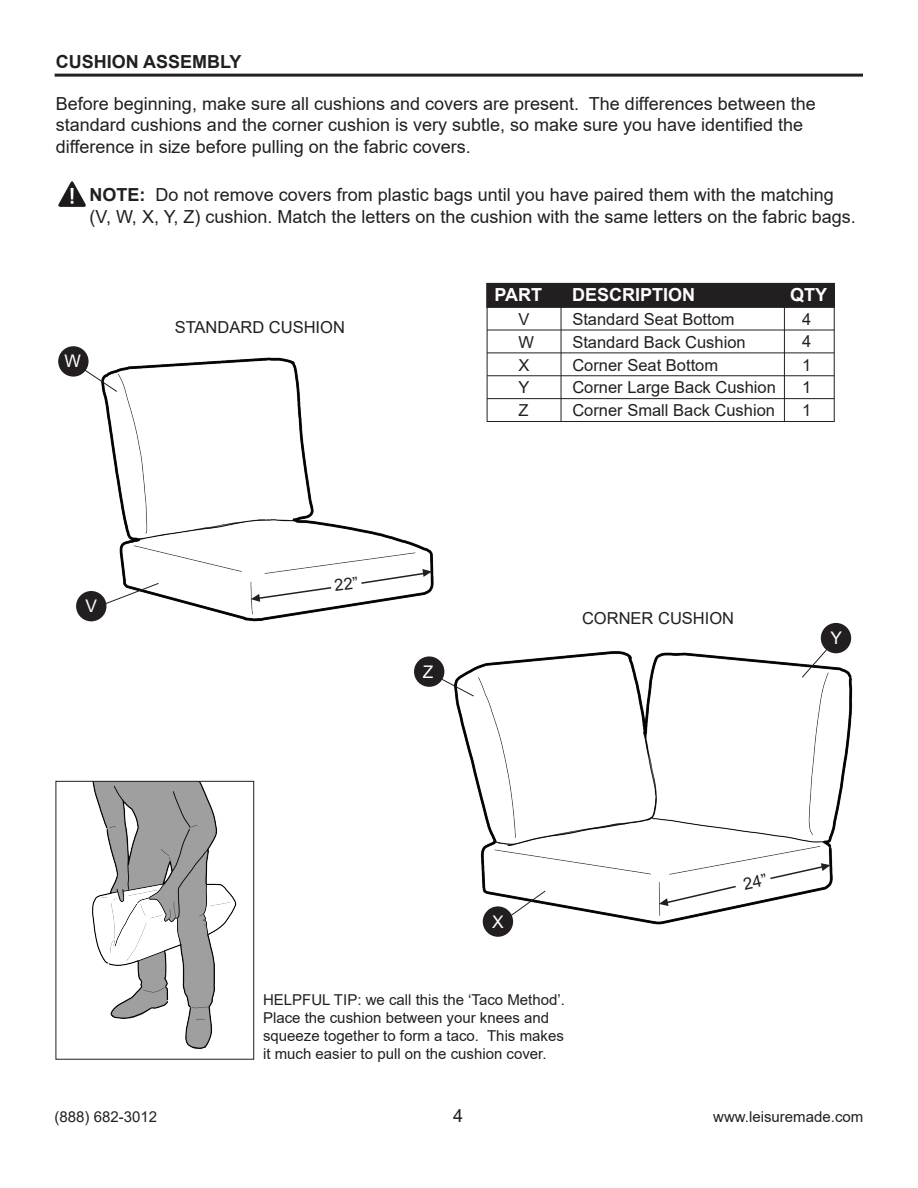
<style>
.page{position:relative;width:918px;height:1188px;background:#fff}
.page>*{position:absolute;margin:0;border:0;box-sizing:border-box;transform-origin:0 0}
.t1{font:18px/21.6px "Arial";color:#231f20}
.t2{font:700 18px "Arial";color:#fff}
.t3{font:700 18px "Arial";color:#231f20}
.t4{font:17.4px "Arial";color:#fff}
.t5{font:16.5px "Arial";color:#231f20}
.t6{font:15px/18px "Arial";color:#231f20}
.s1{font-weight:700}
</style>
<div class="page">
<hr style="left:55px;top:74px;width:808px;height:3px;background:#231f20">
<img style="left:92px;top:781px;width:163px;height:278px">
<img style="left:58px;top:181px;width:28px;height:26px">
<div style="left:56px;top:781px;width:198px;height:279px;border:1px solid #231f20"></div>
<img style="left:440px;top:633px;width:413px;height:304px">
<img style="left:82px;top:349px;width:371px;height:286px">
<div style="left:58px;top:346px;width:31px;height:31px;background:#231f20;border-radius:50%"></div>
<div style="left:76px;top:591px;width:30px;height:30px;background:#231f20;border-radius:50%"></div>
<div style="left:483px;top:906px;width:30px;height:31px;background:#231f20;border-radius:50%"></div>
<div style="left:821px;top:623px;width:30px;height:30px;background:#231f20;border-radius:50%"></div>
<div style="left:414px;top:656px;width:30px;height:31px;background:#231f20;border-radius:50%"></div>
<svg style="left:80px;top:366px;width:38px;height:27px"></svg>
<svg style="left:98px;top:582px;width:62px;height:25px"></svg>
<svg style="left:438px;top:677px;width:37px;height:20px"></svg>
<svg style="left:801px;top:649px;width:27px;height:29px"></svg>
<svg style="left:508px;top:890px;width:38px;height:28px"></svg>
<svg style="left:659px;top:885px;width:78px;height:21px"></svg>
<div style="left:487px;top:283px;width:348px;height:139px;border:1px solid #231f20"></div>
<div style="left:486px;top:283px;width:349px;height:25px;background:#231f20;border:2px solid #231f20"></div>
<hr style="left:561px;top:284px;width:1px;height:137px;background:#231f20">
<hr style="left:784px;top:284px;width:1px;height:137px;background:#231f20">
<hr style="left:487px;top:330px;width:347px;height:1px;background:#231f20">
<hr style="left:487px;top:353px;width:347px;height:1px;background:#231f20">
<hr style="left:487px;top:375px;width:347px;height:1px;background:#231f20">
<hr style="left:487px;top:398px;width:347px;height:1px;background:#231f20">
<svg style="left:743px;top:863px;width:87px;height:27px"></svg>
<svg style="left:251px;top:569px;width:181px;height:33px"></svg>
<p class="t3" style="left:56px;top:49px;width:187px">CUSHION ASSEMBLY</p>
<p class="t1" style="left:56px;top:93px;width:761px">Before beginning, make sure all cushions and covers are present. The differences between the standard cushions and the corner cushion is very subtle, so make sure you have identified the difference in size before pulling on the fabric covers.</p>
<p class="t1" style="left:90px;top:184px;width:768px"><span class="s1">NOTE:</span> Do not remove covers from plastic bags until you have paired them with the matching (V, W, X, Y, Z) cushion. Match the letters on the cushion with the same letters on the fabric bags.</p>
<p class="t4" style="left:64px;top:349px;width:18px">W</p>
<p class="t5" style="left:175px;top:316px;width:172px">STANDARD CUSHION</p>
<p class="t2" style="left:494px;top:282px;width:49px">PART</p>
<p class="t2" style="left:572px;top:282px;width:125px">DESCRIPTION</p>
<p class="t2" style="left:790px;top:282px;width:39px">QTY</p>
<p class="t5" style="left:518px;top:308px;width:13px">V</p>
<p class="t5" style="left:572px;top:308px;width:164px">Standard Seat Bottom</p>
<p class="t5" style="left:802px;top:308px;width:11px">4</p>
<p class="t5" style="left:518px;top:331px;width:17px">W</p>
<p class="t5" style="left:572px;top:331px;width:175px">Standard Back Cushion</p>
<p class="t5" style="left:518px;top:354px;width:13px">X</p>
<p class="t5" style="left:572px;top:354px;width:147px">Corner Seat Bottom</p>
<p class="t5" style="left:802px;top:354px;width:11px">1</p>
<p class="t5" style="left:518px;top:376px;width:13px">Y</p>
<p class="t5" style="left:572px;top:376px;width:205px">Corner Large Back Cushion</p>
<p class="t5" style="left:802px;top:376px;width:11px">1</p>
<p class="t5" style="left:518px;top:399px;width:12px">Z</p>
<p class="t5" style="left:572px;top:399px;width:204px">Corner Small Back Cushion</p>
<p class="t5" style="left:802px;top:399px;width:11px">1</p>
<p class="t5" style="left:802px;top:330px;width:11px">4</p>
<p class="t4" style="left:86px;top:594px;width:13px">V</p>
<p class="t4" style="left:423px;top:659px;width:12px">Z</p>
<p class="t5" style="left:582px;top:607px;width:154px">CORNER CUSHION</p>
<p class="t4" style="left:492px;top:909px;width:13px">X</p>
<p class="t6" style="left:263px;top:991px;width:303px">HELPFUL TIP: we call this the ‘Taco Method’.<br>Place the cushion between your knees and squeeze together to form a taco. This makes it much easier to pull on the cushion cover.</p>
<p class="t4" style="left:831px;top:626px;width:13px">Y</p>
<p class="t1" style="left:453px;top:1105px;width:12px">4</p>
<p class="t6" style="left:55px;top:1107px;width:104px">(888) 682-3012</p>
<p class="t6" style="left:713px;top:1107px;width:152px">www.leisuremade.com</p>
</div>
